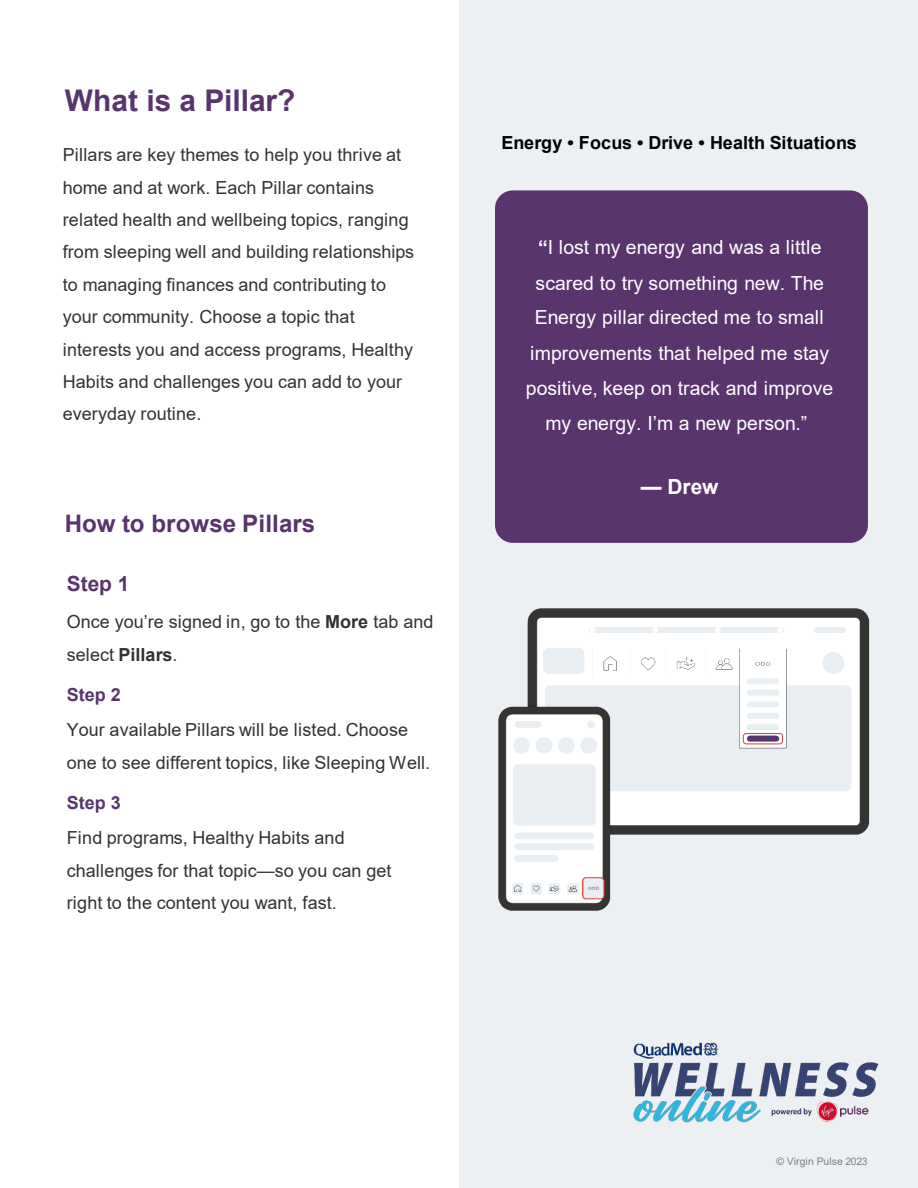
<style>
.page{position:relative;width:918px;height:1188px;background:#fff}
.page>*{position:absolute;margin:0;border:0;box-sizing:border-box;transform-origin:0 0}
.t1{font:700 29.85px "Arial";color:#59356d}
.t2{font:700 24.15px "Arial";color:#58336c}
.t3{font:700 20.85px "Arial";color:#59356d}
.t4{font:700 20.85px "Arial";color:#fff}
.t5{font:19.5px/35.1px "Arial";color:#fff;text-align:center}
.t6{font:18px/32.4px "Arial";letter-spacing:.005em;color:#333}
.t7{font:18px/32.4px "Arial";letter-spacing:.005em;color:#333232}
.t8{font:700 18px "Arial";color:#000}
.t9{font:700 18px "Arial";letter-spacing:.005em;color:#59356d}
.t10{font:10.5px "Arial";letter-spacing:-.005em;color:#827e7e}
.s1{font-weight:700}
</style>
<div class="page">
<div style="left:459px;top:0;width:459px;height:1188px;background:#edf0f3"></div>
<img style="left:527px;top:608px;width:343px;height:227px">
<img style="left:498px;top:696px;width:119px;height:215px">
<div style="left:495px;top:190px;width:373px;height:353px;background:#58356d;border-radius:18px"></div>
<img style="left:633px;top:1042px;width:246px;height:81px">
<p class="t1" style="left:65px;top:79px;width:232px">What is a Pillar?</p>
<p class="t6" style="left:63px;top:139px;width:353px">Pillars are key themes to help you thrive at home and at work. Each Pillar contains related health and wellbeing topics, ranging from sleeping well and building relationships to managing finances and contributing to your community. Choose a topic that interests you and access programs, Healthy Habits and challenges you can add to your everyday routine.</p>
<p class="t2" style="left:65px;top:506px;width:252px">How to browse Pillars</p>
<p class="t3" style="left:67px;top:569px;width:64px">Step 1</p>
<p class="t7" style="left:67px;top:606px;width:368px">Once you’re signed in, go to the <span class="s1">More</span> tab and select <span class="s1">Pillars</span>.</p>
<p class="t9" style="left:67px;top:682px;width:55px">Step 2</p>
<p class="t7" style="left:67px;top:714px;width:365px">Your available Pillars will be listed. Choose one to see different topics, like Sleeping Well.</p>
<p class="t9" style="left:67px;top:790px;width:55px">Step 3</p>
<p class="t7" style="left:67px;top:822px;width:326px">Find programs, Healthy Habits and challenges for that topic—so you can get right to the content you want, fast.</p>
<p class="t8" style="left:502px;top:130px;width:357px">Energy • Focus • Drive • Health Situations</p>
<p class="t5" style="left:526px;top:230px;width:309px"><span class="s1">“</span>I lost my energy and was a little scared to try something new. The<br>Energy pillar directed me to small improvements that helped me stay positive, keep on track and improve my energy. I’m a new person.”</p>
<p class="t4" style="left:641px;top:472px;width:79px">— Drew</p>
<p class="t10" style="left:776px;top:1154px;width:93px">© Virgin Pulse 2023</p>
</div>
